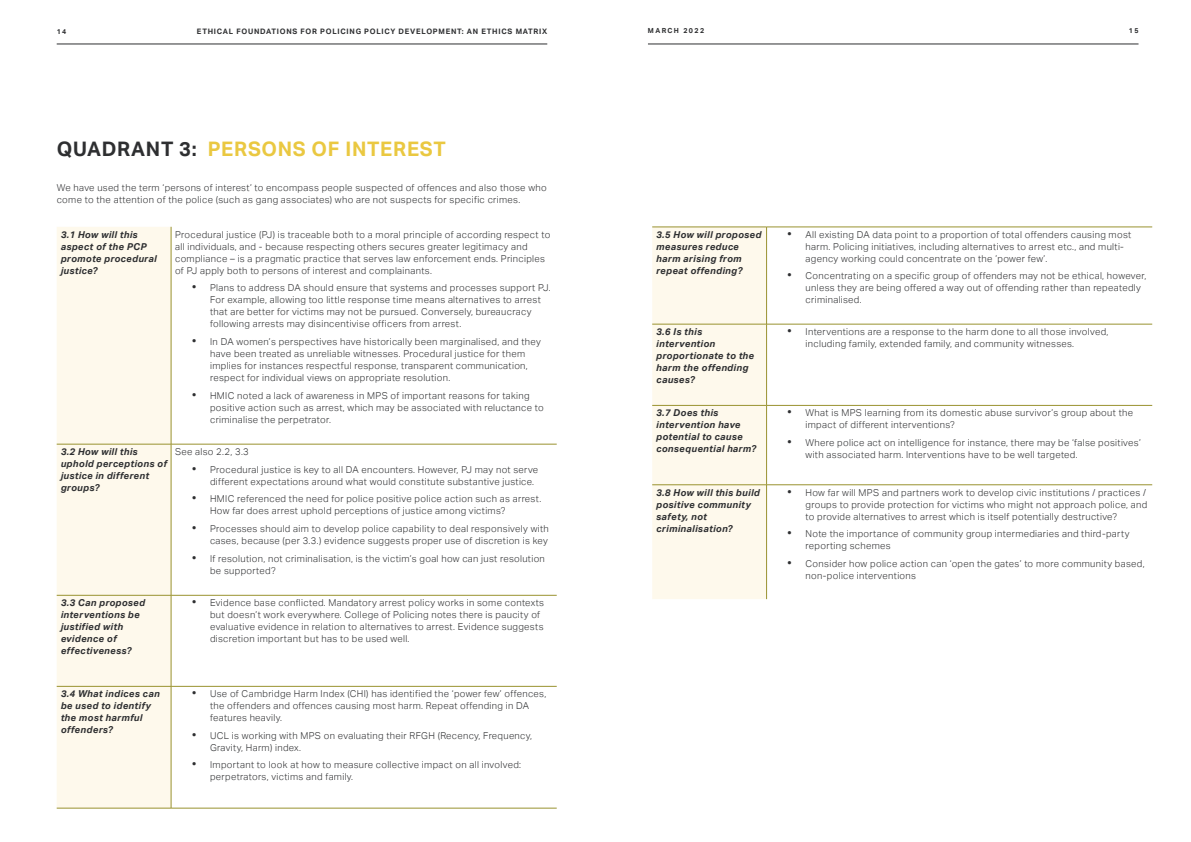
<style>
.page{position:relative;width:1191px;height:842px;background:#fff}
.page>*{position:absolute;margin:0;border:0;box-sizing:border-box;transform-origin:0 0}
.t1{font:700 20px "Aktiv Grotesk";letter-spacing:.035em;color:#eac841}
.t2{font:300 9.5px/12px "Aktiv Grotesk";letter-spacing:.035em;color:#2e2f31}
.t3{font:italic 700 9.5px/12px "Aktiv Grotesk";letter-spacing:.035em;color:#2e2f31}
.t4{font:700 7.5px "Aktiv Grotesk";letter-spacing:.1em;color:#2e2f31}
.t5{font:700 7px "Aktiv Grotesk";letter-spacing:.2em;color:#2e2f31}
.s1{color:#2e2f31}
.s2{font-weight:400;font-size:11.5px}
</style>
<div class="page">
<hr style="left:57px;top:44px;width:490px;height:1px;background:#2e2f31">
<hr style="left:648px;top:44px;width:490px;height:1px;background:#2e2f31">
<div style="left:57px;top:227px;width:114px;height:581px;background:#fef9ec"></div>
<hr style="left:171px;top:227px;width:1px;height:217px;background:#99922f">
<hr style="left:57px;top:444px;width:114px;height:1px;background:#99922f">
<hr style="left:171px;top:444px;width:386px;height:1px;background:#99922f">
<hr style="left:171px;top:444px;width:1px;height:151px;background:#99922f">
<hr style="left:57px;top:595px;width:114px;height:1px;background:#99922f">
<hr style="left:171px;top:595px;width:386px;height:1px;background:#99922f">
<hr style="left:171px;top:595px;width:1px;height:91px;background:#99922f">
<hr style="left:57px;top:686px;width:114px;height:1px;background:#99922f">
<hr style="left:171px;top:686px;width:386px;height:1px;background:#99922f">
<hr style="left:171px;top:686px;width:1px;height:122px;background:#99922f">
<hr style="left:57px;top:808px;width:114px;height:1px;background:#99922f">
<hr style="left:171px;top:808px;width:386px;height:1px;background:#99922f">
<div style="left:652px;top:228px;width:114px;height:371px;background:#fef9ec"></div>
<hr style="left:652px;top:227px;width:114px;height:1px;background:#99922f">
<hr style="left:766px;top:227px;width:386px;height:1px;background:#99922f">
<hr style="left:766px;top:227px;width:1px;height:97px;background:#99922f">
<hr style="left:652px;top:324px;width:114px;height:1px;background:#99922f">
<hr style="left:766px;top:324px;width:386px;height:1px;background:#99922f">
<hr style="left:766px;top:324px;width:1px;height:81px;background:#99922f">
<hr style="left:652px;top:405px;width:114px;height:1px;background:#99922f">
<hr style="left:766px;top:405px;width:386px;height:1px;background:#99922f">
<hr style="left:766px;top:405px;width:1px;height:80px;background:#99922f">
<hr style="left:652px;top:485px;width:114px;height:1px;background:#99922f">
<hr style="left:766px;top:485px;width:386px;height:1px;background:#99922f">
<hr style="left:766px;top:485px;width:1px;height:114px;background:#99922f">
<p class="t5" style="left:57px;top:27px;width:11px">14</p>
<p class="t4" style="left:197px;top:27px;width:352px">ETHICAL FOUNDATIONS FOR POLICING POLICY DEVELOPMENT: AN ETHICS MATRIX</p>
<p class="t5" style="left:648px;top:27px;width:58px">MARCH 2022</p>
<p class="t5" style="left:1128px;top:27px;width:11px">15</p>
<h1 class="t1" style="left:57px;top:137px;width:390px"><span class="s1">QUADRANT 3:</span> PERSONS OF INTEREST</h1>
<p class="t2" style="left:57px;top:182px;width:491px">We have used the term ‘persons of interest’ to encompass people suspected of offences and also those who come to the attention of the police (such as gang associates) who are not suspects for specific crimes.</p>
<p class="t3" style="left:61px;top:228px;width:97px">3.1 How will this aspect of the PCP promote procedural justice?</p>
<p class="t2" style="left:175px;top:228px;width:377px">Procedural justice (PJ) is traceable both to a moral principle of according respect to all individuals, and - because respecting others secures greater legitimacy and compliance – is a pragmatic practice that serves law enforcement ends. Principles of PJ apply both to persons of interest and complainants.</p>
<p class="t2" style="left:210px;top:282px;width:342px;text-indent:-18px"><span class="s2">•</span> Plans to address DA should ensure that systems and processes support PJ.<br>For example, allowing too little response time means alternatives to arrest that are better for victims may not be pursued. Conversely, bureaucracy following arrests may disincentivise officers from arrest.</p>
<p class="t2" style="left:210px;top:336px;width:332px;text-indent:-18px"><span class="s2">•</span> In DA women’s perspectives have historically been marginalised, and they have been treated as unreliable witnesses. Procedural justice for them implies for instances respectful response, transparent communication, respect for individual views on appropriate resolution.</p>
<p class="t2" style="left:210px;top:389px;width:335px;text-indent:-18px"><span class="s2">•</span> HMIC noted a lack of awareness in MPS of important reasons for taking positive action such as arrest, which may be associated with reluctance to criminalise the perpetrator.</p>
<p class="t3" style="left:61px;top:446px;width:108px">3.2 How will this uphold perceptions of justice in different groups?</p>
<p class="t2" style="left:175px;top:446px;width:75px">See also 2.2, 3.3</p>
<p class="t2" style="left:210px;top:463px;width:330px;text-indent:-18px"><span class="s2">•</span> Procedural justice is key to all DA encounters. However, PJ may not serve different expectations around what would constitute substantive justice.</p>
<p class="t2" style="left:210px;top:493px;width:333px;text-indent:-18px"><span class="s2">•</span> HMIC referenced the need for police positive police action such as arrest.<br>How far does arrest uphold perceptions of justice among victims?</p>
<p class="t2" style="left:192px;top:523px;width:358px;text-align:right"><span class="s2">•</span> Processes should aim to develop police capability to deal responsively with cases, because (per 3.3.) evidence suggests proper use of discretion is key</p>
<p class="t2" style="left:210px;top:552px;width:336px;text-indent:-18px"><span class="s2">•</span> If resolution, not criminalisation, is the victim’s goal how can just resolution be supported?</p>
<p class="t3" style="left:61px;top:597px;width:86px">3.3 Can proposed interventions be justified with evidence of effectiveness?</p>
<p class="t2" style="left:210px;top:597px;width:335px;text-indent:-18px"><span class="s2">•</span> Evidence base conflicted. Mandatory arrest policy works in some contexts but doesn’t work everywhere. College of Policing notes there is paucity of evaluative evidence in relation to alternatives to arrest. Evidence suggests discretion important but has to be used well.</p>
<p class="t3" style="left:61px;top:688px;width:100px">3.4 What indices can be used to identify the most harmful offenders?</p>
<p class="t2" style="left:210px;top:688px;width:338px;text-indent:-18px"><span class="s2">•</span> Use of Cambridge Harm Index (CHI) has identified the ‘power few’ offences, the offenders and offences causing most harm. Repeat offending in DA features heavily.</p>
<p class="t2" style="left:210px;top:729px;width:323px;text-indent:-18px"><span class="s2">•</span> UCL is working with MPS on evaluating their RFGH (Recency, Frequency,<br>Gravity, Harm) index.</p>
<p class="t2" style="left:210px;top:759px;width:312px;text-indent:-18px"><span class="s2">•</span> Important to look at how to measure collective impact on all involved: perpetrators, victims and family.</p>
<p class="t3" style="left:656px;top:228px;width:107px">3.5 How will proposed measures reduce harm arising from repeat offending?</p>
<p class="t2" style="left:805px;top:228px;width:327px;text-indent:-18px"><span class="s2">•</span> All existing DA data point to a proportion of total offenders causing most harm. Policing initiatives, including alternatives to arrest etc., and multi&shy;agency working could concentrate on the ’power few’.</p>
<p class="t2" style="left:805px;top:270px;width:342px;text-indent:-18px"><span class="s2">•</span> Concentrating on a specific group of offenders may not be ethical, however, unless they are being offered a way out of offending rather than repeatedly criminalised.</p>
<p class="t3" style="left:656px;top:326px;width:99px">3.6 Is this intervention proportionate to the harm the offending causes?</p>
<p class="t2" style="left:805px;top:326px;width:304px;text-indent:-18px"><span class="s2">•</span> Interventions are a response to the harm done to all those involved, including family, extended family, and community witnesses.</p>
<p class="t3" style="left:656px;top:407px;width:101px">3.7 Does this intervention have potential to cause consequential harm?</p>
<p class="t2" style="left:805px;top:407px;width:329px;text-indent:-18px"><span class="s2">•</span> What is MPS learning from its domestic abuse survivor’s group about the impact of different interventions?</p>
<p class="t2" style="left:805px;top:437px;width:337px;text-indent:-18px"><span class="s2">•</span> Where police act on intelligence for instance, there may be ‘false positives’ with associated harm. Interventions have to be well targeted.</p>
<p class="t3" style="left:656px;top:486px;width:105px">3.8 How will this build positive community safety, not criminalisation?</p>
<p class="t2" style="left:805px;top:486px;width:343px;text-indent:-18px"><span class="s2">•</span> How far will MPS and partners work to develop civic institutions / practices / groups to provide protection for victims who might not approach police, and to provide alternatives to arrest which is itself potentially destructive?</p>
<p class="t2" style="left:805px;top:528px;width:325px;text-indent:-18px"><span class="s2">•</span> Note the importance of community group intermediaries and third-party reporting schemes</p>
<p class="t2" style="left:805px;top:558px;width:340px;text-indent:-18px"><span class="s2">•</span> Consider how police action can ‘open the gates’ to more community based, non-police interventions</p>
</div>
